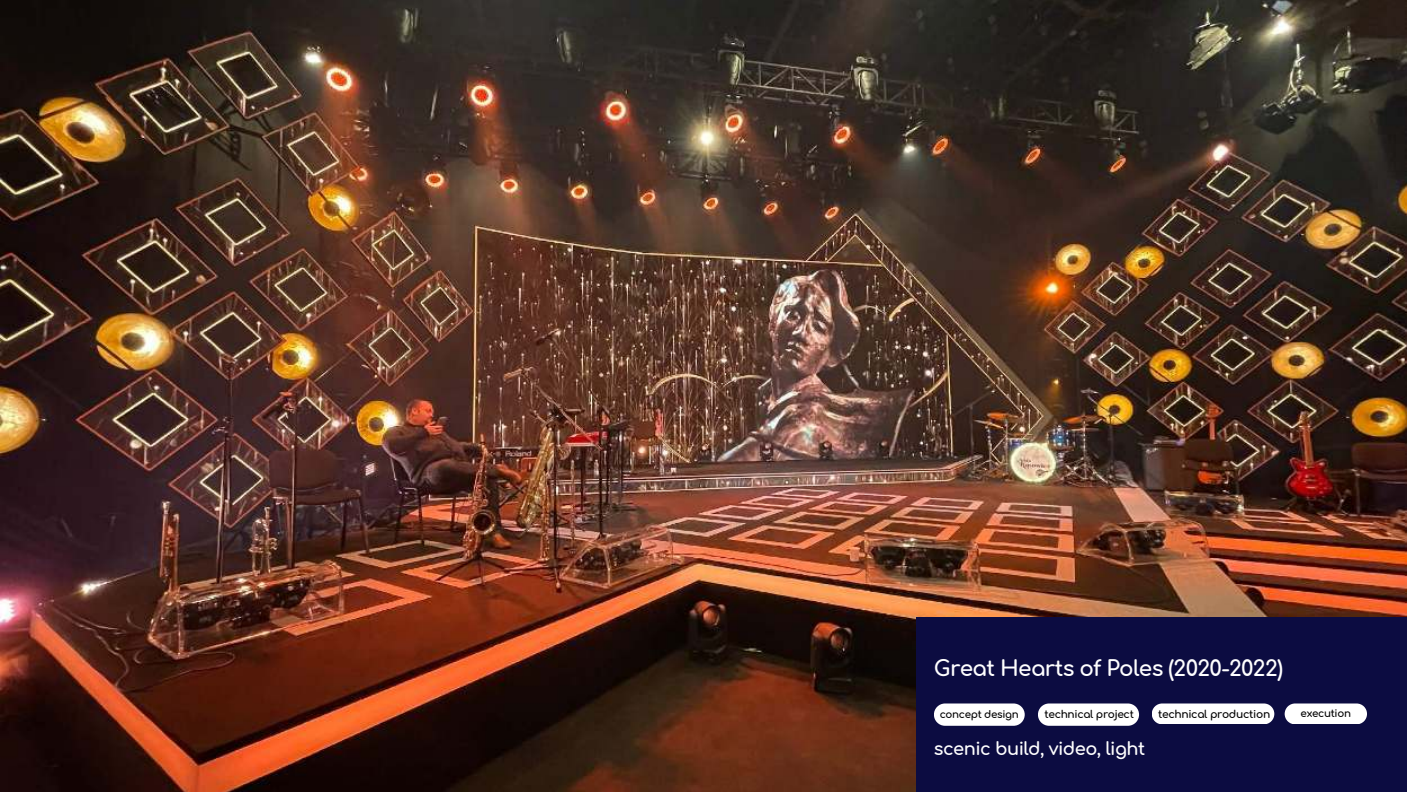
<style>
.page{position:relative;width:1407px;height:792px;background:#fff}
.page>*{position:absolute;margin:0;border:0;box-sizing:border-box;transform-origin:0 0}
.t1{font:700 21.56px "Comfortaa";letter-spacing:-.03em;color:#fff}
.t2{font:700 17.81px "Comfortaa";letter-spacing:-.03em;color:#fff}
.t3{font:700 10.69px "Comfortaa";letter-spacing:-.03em;color:#000}
.t4{font:700 10.56px "Comfortaa";letter-spacing:-.03em;color:#000}
.t5{font:700 10.25px "Comfortaa";letter-spacing:-.03em;color:#000}
</style>
<div class="page">
<img style="left:0;top:0;width:1406px;height:791px">
<div style="left:916px;top:617px;width:490px;height:174px;background:#0c0c41"></div>
<svg style="left:1038px;top:703px;width:100px;height:22px;background:#f0f0f4"></svg>
<div style="left:933px;top:703px;width:91px;height:22px;background:#fff;border-radius:11px"></div>
<svg style="left:1284px;top:703px;width:82px;height:21px;background:#ececf0"></svg>
<div style="left:1151px;top:703px;width:123px;height:21px;background:#fff;border-radius:10px"></div>
<p class="t1" style="left:933px;top:648px;width:350px">Great Hearts of Poles (2020-2022)</p>
<p class="t5" style="left:939px;top:704px;width:81px">concept design</p>
<p class="t4" style="left:1044px;top:704px;width:91px">technical project</p>
<p class="t3" style="left:1157px;top:703px;width:114px">technical production</p>
<p class="t5" style="left:1300px;top:703px;width:52px">execution</p>
<p class="t2" style="left:933px;top:732px;width:213px">scenic build, video, light</p>
</div>
